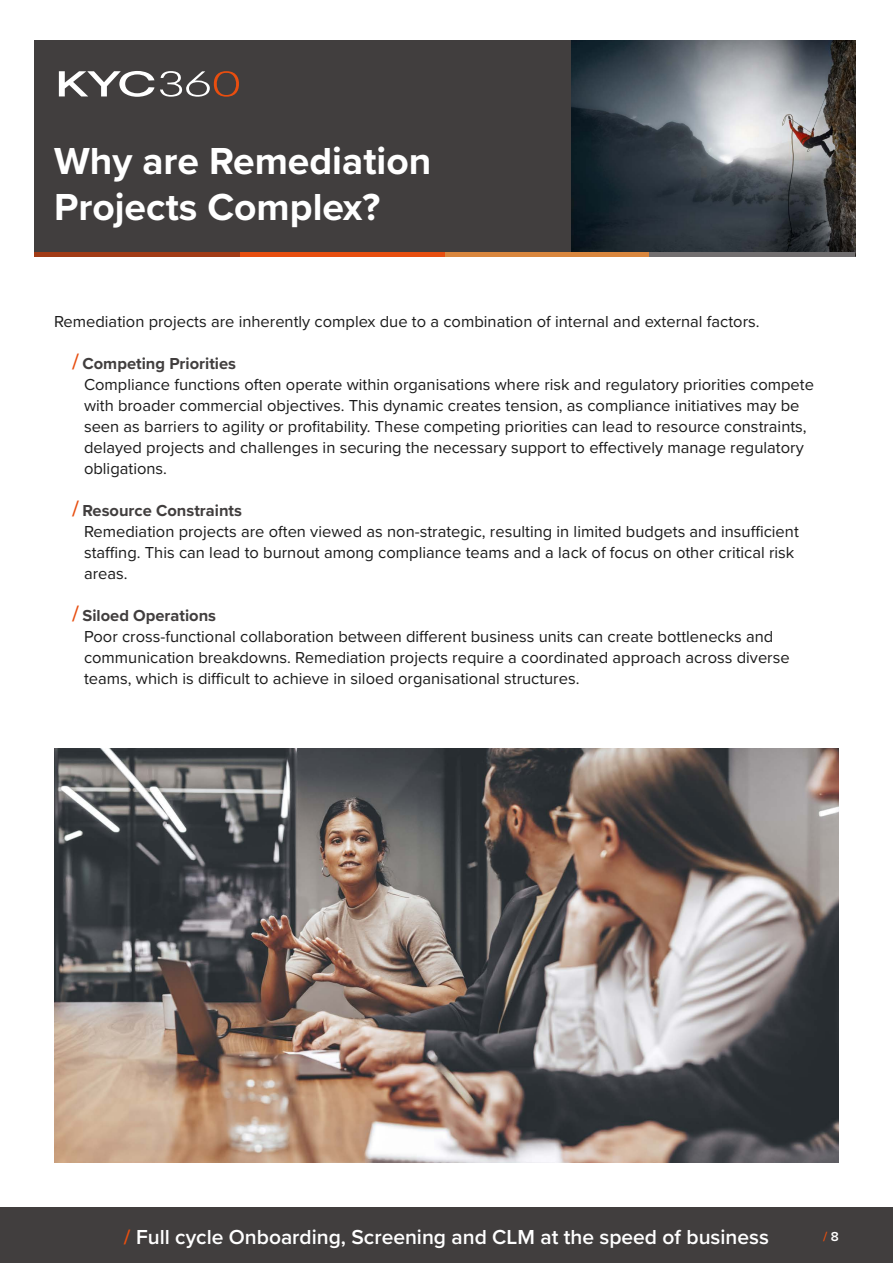
<style>
.page{position:relative;width:893px;height:1263px;background:#fff}
.page>*{position:absolute;margin:0;border:0;box-sizing:border-box;transform-origin:0 0}
.t1{font:700 39px/46.8px "Proxima Nova";color:#fff}
.t2{font:600 21px "Proxima Nova";color:#fff}
.t3{font:16.5px/21px "Proxima Nova";color:#1b1b1b}
.t4{font:600 13.5px "Proxima Nova";color:#e74e0f}
.s1{font-weight:500;font-size:22.5px;color:#e74e0f}
.s2{font-weight:700;color:#413e3e}
.s3{color:#e74e0f}
.s4{color:#413e3e}
</style>
<div class="page">
<div style="left:34px;top:40px;width:821px;height:217px;background:#413e3e"></div>
<img style="left:571px;top:40px;width:284px;height:212px">
<svg style="left:59px;top:71px;width:180px;height:26px"></svg>
<div style="left:444px;top:252px;width:207px;height:5px;background:#d9863d"></div>
<div style="left:239px;top:252px;width:205px;height:5px;background:#e74e0f"></div>
<div style="left:34px;top:252px;width:205px;height:5px;background:#a13b16"></div>
<div style="left:650px;top:252px;width:205px;height:5px;background:#726f70"></div>
<img style="left:54px;top:748px;width:785px;height:414px">
<div style="left:0;top:1208px;width:893px;height:55px;background:#413e3e"></div>
<h1 class="t1" style="left:54px;top:136px;width:379px">Why are Remediation<br>Projects Complex?</h1>
<p class="t3" style="left:54px;top:310px;width:707px">Remediation projects are inherently complex due to a combination of internal and external factors.</p>
<p class="t3" style="left:84px;top:352px;width:732px;text-indent:-12px"><span class="s1">/</span> <span class="s2">Competing Priorities<br></span>Compliance functions often operate within organisations where risk and regulatory priorities compete with broader commercial objectives. This dynamic creates tension, as compliance initiatives may be seen as barriers to agility or profitability. These competing priorities can lead to resource constraints, delayed projects and challenges in securing the necessary support to effectively manage regulatory obligations.</p>
<p class="t3" style="left:84px;top:499px;width:716px;text-indent:-12px"><span class="s1">/</span> <span class="s2">Resource Constraints<br></span>Remediation projects are often viewed as non-strategic, resulting in limited budgets and insufficient staffing. This can lead to burnout among compliance teams and a lack of focus on other critical risk areas.</p>
<p class="t3" style="left:84px;top:604px;width:707px;text-indent:-12px"><span class="s1">/</span> <span class="s2">Siloed Operations<br></span>Poor cross-functional collaboration between different business units can create bottlenecks and communication breakdowns. Remediation projects require a coordinated approach across diverse teams, which is difficult to achieve in siloed organisational structures.</p>
<p class="t2" style="left:124px;top:1221px;width:646px"><span class="s3">/</span> Full cycle Onboarding, Screening and CLM at the speed of business</p>
<p class="t4" style="left:823px;top:1226px;width:17px">/ <span class="s4">8</span></p>
</div>
